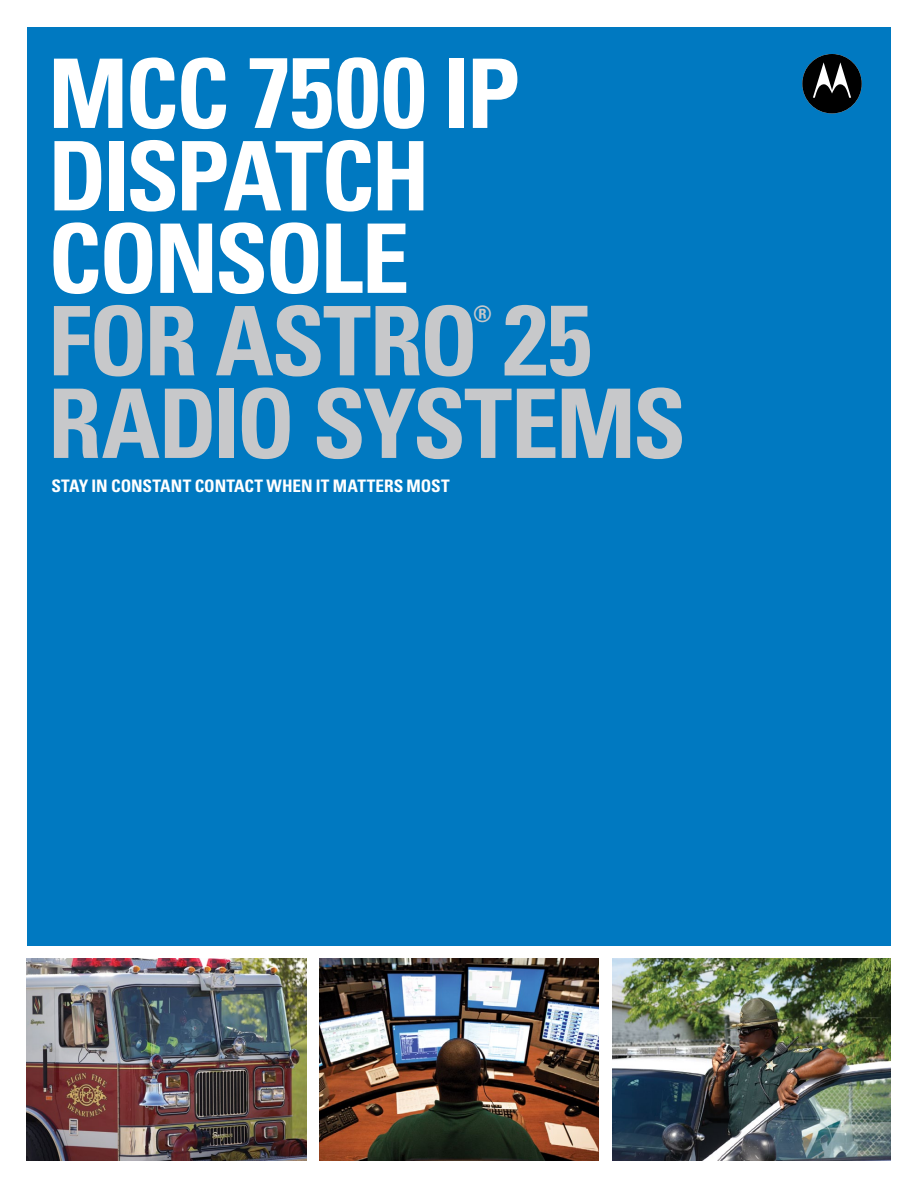
<style>
.page{position:relative;width:918px;height:1188px;background:#fff}
.page>*{position:absolute;margin:0;border:0;box-sizing:border-box;transform-origin:0 0}
.t1{font:700 condensed 96px/82.5px "Univers";letter-spacing:-.035em;color:#fff}
.t2{font:700 condensed 96px "Univers";letter-spacing:-.03em;color:#c7c8ca}
.t3{font:700 condensed 22.8px "Univers";color:#c7c8ca}
.t4{font:700 condensed 17.25px "Univers";color:#fff}
.s1{font-size:99.9px}
.s2{color:#c7c8ca}
.s3{font-size:99.9px;color:#c7c8ca}
</style>
<div class="page">
<div style="left:27px;top:27px;width:864px;height:919px;background:#0079c1"></div>
<img style="left:319px;top:959px;width:280px;height:202px">
<img style="left:27px;top:959px;width:279px;height:202px">
<img style="left:612px;top:958px;width:279px;height:203px">
<svg style="left:802px;top:54px;width:60px;height:59px"></svg>
<h1 class="t1" style="left:48px;top:52px;width:545px">MCC <span class="s1">7500</span> IP<br>DISPATCH<br>CONSOLE<br><span class="s2">FOR ASTRO</span> <span class="s3">25</span></h1>
<h2 class="t3" style="left:473px;top:300px;width:20px">®</h2>
<h1 class="t2" style="left:48px;top:365px;width:640px">RADIO SYSTEMS</h1>
<p class="t4" style="left:51px;top:475px;width:71px">STAY INCONSTANT</p>
<p class="t4" style="left:195px;top:475px;width:11px">CONTACT</p>
<p class="t4" style="left:267px;top:475px;width:26px">WHEN</p>
<p class="t4" style="left:316px;top:475px;width:28px">IT MATTERS</p>
<p class="t4" style="left:407px;top:475px;width:12px">MOST</p>
</div>
